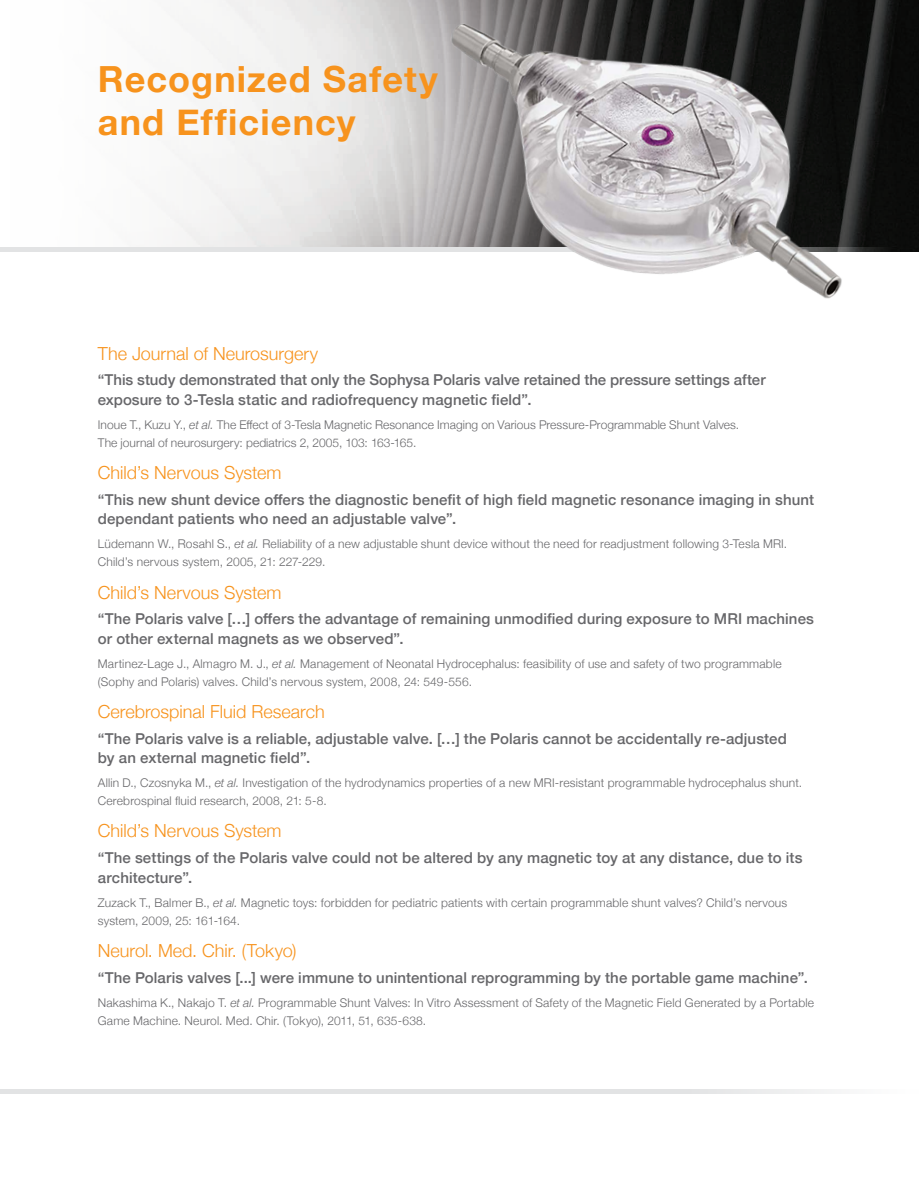
<style>
.page{position:relative;width:919px;height:1187px;background:#fff}
.page>*{position:absolute;margin:0;border:0;box-sizing:border-box;transform-origin:0 0}
.t1{font:700 36px "Helvetica Neue";letter-spacing:.03em;color:#f7931d}
.N2{font:300 18px "Helvetica Neue";color:#f7931d}
.N2-2{font:500 15px/19.5px "Helvetica Neue";letter-spacing:.005em;color:#67676a}
.Body_c10{font:300 12px "Helvetica Neue";letter-spacing:.015em;color:#67676a}
.s1{font-style:italic}
</style>
<div class="page">
<img style="left:164px;top:0;width:754px;height:251px">
<hr style="left:0;top:1089px;width:918px;height:4px;background:#e2e3e4">
<div style="left:0;top:247px;width:897px;height:5px;background:#e2e3e4"></div>
<img style="left:425px;top:0;width:424px;height:299px">
<p class="t1" style="left:98px;top:51px;width:341px">Recognized Safety</p>
<p class="t1" style="left:98px;top:94px;width:259px">and Efficiency</p>
<p class="N2" style="left:98px;top:338px;width:222px">The Journal of Neurosurgery</p>
<p class="N2-2" style="left:98px;top:369px;width:669px">“This study demonstrated that only the Sophysa Polaris valve retained the pressure settings after exposure to 3-Tesla static and radiofrequency magnetic field”.</p>
<p class="Body_c10" style="left:98px;top:415px;width:642px">Inoue T., Kuzu Y., <span class="s1">et al.</span> The Effect of 3-Tesla Magnetic Resonance Imaging on Various Pressure-Programmable Shunt Valves.</p>
<p class="Body_c10" style="left:98px;top:433px;width:320px">The journal of neurosurgery: pediatrics 2, 2005, 103: 163-165.</p>
<p class="N2" style="left:98px;top:458px;width:185px">Child’s Nervous System</p>
<p class="N2-2" style="left:98px;top:488px;width:717px">“This new shunt device offers the diagnostic benefit of high field magnetic resonance imaging in shunt dependant patients who need an adjustable valve”.</p>
<p class="Body_c10" style="left:98px;top:534px;width:690px">Lüdemann W., Rosahl S., <span class="s1">et al.</span> Reliability of a new adjustable shunt device without the need for readjustment following 3-Tesla MRI.</p>
<p class="Body_c10" style="left:98px;top:552px;width:229px">Child’s nervous system, 2005, 21: 227-229.</p>
<p class="N2" style="left:98px;top:577px;width:185px">Child’s Nervous System</p>
<p class="N2-2" style="left:98px;top:608px;width:717px">“The Polaris valve […] offers the advantage of remaining unmodified during exposure to MRI machines or other external magnets as we observed”.</p>
<p class="Body_c10" style="left:98px;top:653px;width:685px">Martinez-Lage J., Almagro M. J., <span class="s1">et al.</span> Management of Neonatal Hydrocephalus: feasibility of use and safety of two programmable</p>
<p class="Body_c10" style="left:98px;top:671px;width:375px">(Sophy and Polaris) valves. Child’s nervous system, 2008, 24: 549-556.</p>
<p class="N2" style="left:98px;top:697px;width:228px">Cerebrospinal Fluid Research</p>
<p class="N2-2" style="left:98px;top:727px;width:690px">“The Polaris valve is a reliable, adjustable valve. […] the Polaris cannot be accidentally re-adjusted by an external magnetic field”.</p>
<p class="Body_c10" style="left:98px;top:773px;width:705px">Allin D., Czosnyka M., <span class="s1">et al.</span> Investigation of the hydrodynamics properties of a new MRI-resistant programmable hydrocephalus shunt.</p>
<p class="Body_c10" style="left:98px;top:791px;width:230px">Cerebrospinal fluid research, 2008, 21: 5-8.</p>
<p class="N2" style="left:98px;top:816px;width:185px">Child’s Nervous System</p>
<p class="N2-2" style="left:98px;top:847px;width:706px">“The settings of the Polaris valve could not be altered by any magnetic toy at any distance, due to its architecture”.</p>
<p class="Body_c10" style="left:98px;top:892px;width:691px">Zuzack T., Balmer B., <span class="s1">et al.</span> Magnetic toys: forbidden for pediatric patients with certain programmable shunt valves? Child’s nervous</p>
<p class="Body_c10" style="left:98px;top:910px;width:144px">system, 2009, 25: 161-164.</p>
<p class="N2" style="left:98px;top:935px;width:200px">Neurol. Med. Chir. (Tokyo)</p>
<p class="N2-2" style="left:98px;top:966px;width:711px">“The Polaris valves [...] were immune to unintentional reprogramming by the portable game machine”.</p>
<p class="Body_c10" style="left:98px;top:992px;width:717px">Nakashima K., Nakajo T. <span class="s1">et al.</span> Programmable Shunt Valves: In Vitro Assessment of Safety of the Magnetic Field Generated by a Portable</p>
<p class="Body_c10" style="left:98px;top:1010px;width:330px">Game Machine. Neurol. Med. Chir. (Tokyo), 2011, 51, 635-638.</p>
</div>
